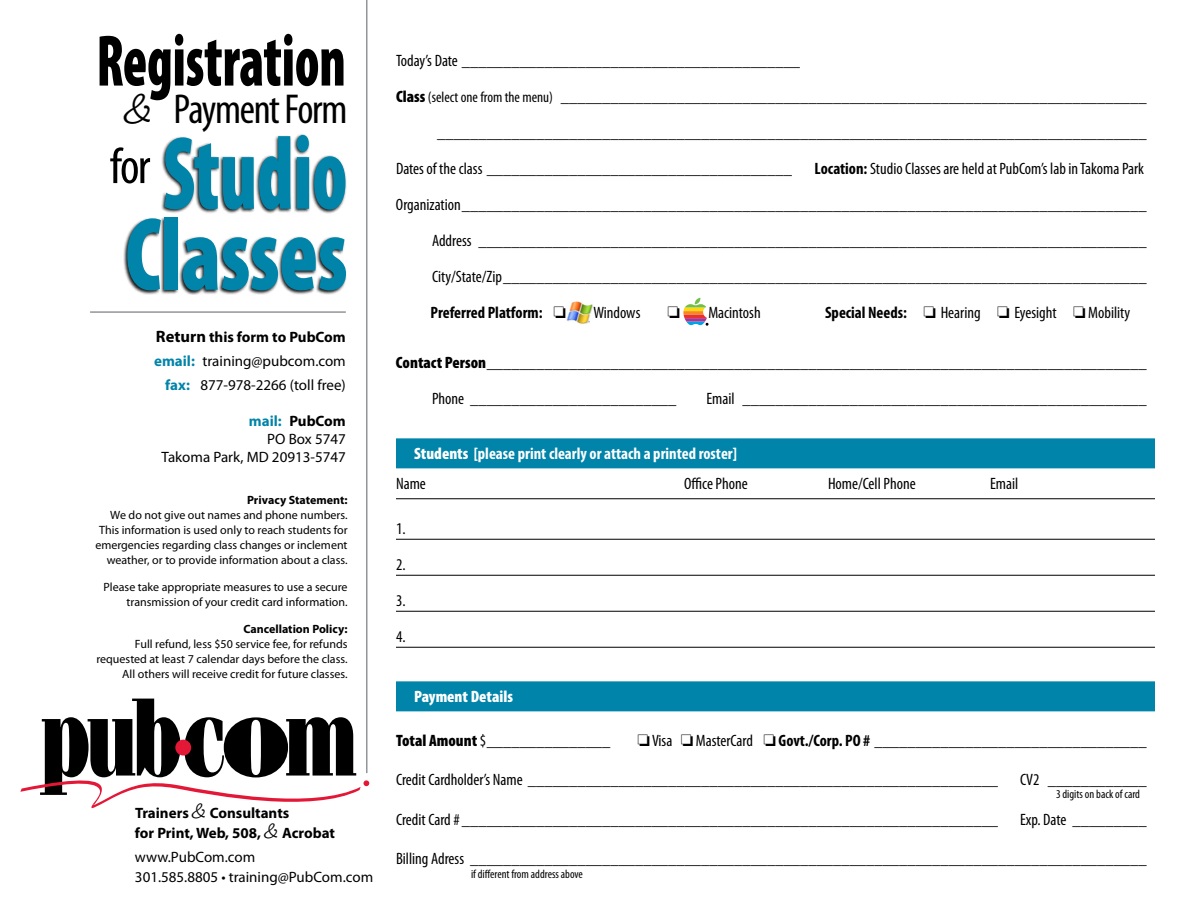
<style>
.page{position:relative;width:1188px;height:918px;background:#fff}
.page>*{position:absolute;margin:0;border:0;box-sizing:border-box;transform-origin:0 0}
.t1{font:900 condensed 105px/81px "Myriad Pro";letter-spacing:-.005em;color:#0084a9;text-align:center;scale:.75 1}
.t2{font:900 condensed 73.5px "Myriad Pro";letter-spacing:-.005em;color:#000;scale:.75 1}
.t3{font:condensed 51px "Myriad Pro";color:#000}
.t4{font:condensed 42px "Myriad Pro";letter-spacing:-.035em;color:#000}
.Registration_Form{font:condensed 16.5px "Myriad Pro";color:#000}
.Form_Entry__w_rule{font:condensed 16.5px "Myriad Pro";color:#000}
.Registration_Form__C{font:condensed 16.5px "Myriad Pro";color:#000}
.Registration_Form__w{font:condensed 16.5px "Myriad Pro";color:#000}
.Registration_Form_Su{font:700 condensed 16.5px "Myriad Pro";color:#fff}
.Body_Text{font:condensed 16.5px "Myriad Pro";color:#000}
.Body_Text-2{font:700 condensed 16.5px "Myriad Pro";color:#000}
.Registration_Form_Su-2{font:900 condensed 16.5px "Myriad Pro";color:#fff}
.Course_Subject{font:15px/24px "Myriad Pro";color:#000;text-align:right}
.Course_Subject-2{font:700 15px/19.5px "Myriad Pro";color:#000}
.Body_Text_FL{font:12px/15px "Myriad Pro";color:#000;text-align:right}
.Registration_Form-2{font:condensed 12px "Myriad Pro";color:#000}
.Body_Text_FL-2{font:700 12px "Myriad Pro";color:#000}
.s1{font-family:"Zipty Do Std";font-stretch:normal}
.s2{font-weight:700;font-size:16.5px}
.s3{font-weight:700}
.s4{font-weight:700;color:#0084a9}
.s5{font-family:"Zipty Do Std";font-weight:400;font-size:21px}
.s6{font-weight:900}
.s7{font-size:15px}
</style>
<div class="page">
<svg style="left:20px;top:699px;width:349px;height:110px"></svg>
<div style="left:175px;top:740px;width:16px;height:16px;background:#e31837;border-radius:50%"></div>
<div style="left:396px;top:438px;width:759px;height:30px;background:#0084a9"></div>
<hr style="left:396px;top:498px;width:759px;height:1px;background:#000">
<hr style="left:396px;top:539px;width:759px;height:1px;background:#000">
<hr style="left:396px;top:575px;width:759px;height:1px;background:#000">
<hr style="left:396px;top:611px;width:759px;height:1px;background:#000">
<hr style="left:396px;top:647px;width:759px;height:1px;background:#000">
<div style="left:396px;top:681px;width:759px;height:30px;background:#0084a9"></div>
<img style="left:566px;top:301px;width:27px;height:23px">
<hr style="left:366px;top:0;width:2px;height:773px;background:#939598">
<div style="left:123px;top:134px;width:224px;height:161px;background:#000;opacity:.9"></div>
<hr style="left:90px;top:311px;width:256px;height:2px;background:#939598">
<svg style="left:683px;top:298px;width:25px;height:27px"></svg>
<p class="t2" style="left:96px;top:20px;width:334px">Registration</p>
<p class="t1" style="left:125px;top:135px;width:298px">Studio<br>Classes</p>
<p class="t4" style="left:124px;top:84px;width:225px"><span class="s1">&amp;</span> Payment Form</p>
<p class="t3" style="left:110px;top:135px;width:42px">for</p>
<p class="Course_Subject" style="left:154px;top:324px;width:193px"><span class="s2">Return</span> <span class="s3">this form to PubCom </span><span class="s4">email:</span> training@pubcom.com <span class="s4">fax:</span> 877-978-2266 (toll free)</p>
<p class="Course_Subject" style="left:162px;top:411px;width:186px;line-height:18px"><span class="s4">mail:</span> <span class="s3">PubCom<br></span>PO Box 5747<br>Takoma Park, MD 20913-5747</p>
<p class="Body_Text_FL-2" style="left:247px;top:492px;width:102px">Privacy Statement:</p>
<p class="Body_Text_FL" style="left:95px;top:507px;width:254px">We do not give out names and phone numbers.<br>This information is used only to reach students for emergencies regarding class changes or inclement weather, or to provide information about a class.</p>
<p class="Body_Text_FL" style="left:104px;top:579px;width:245px">Please take appropriate measures to use a secure transmission of your credit card information.</p>
<p class="Body_Text_FL-2" style="left:243px;top:621px;width:106px">Cancellation Policy:</p>
<p class="Body_Text_FL" style="left:96px;top:636px;width:253px">Full refund, less $50 service fee, for refunds requested at least 7 calendar days before the class.</p>
<p class="Body_Text_FL" style="left:122px;top:666px;width:227px">All others will receive credit for future classes.</p>
<p class="Course_Subject-2" style="left:135px;top:803px;width:201px">Trainers <span class="s5">&amp;</span> Consultants<br>for Print, Web, 508, <span class="s5">&amp;</span> Acrobat</p>
<p class="Course_Subject" style="left:135px;top:847px;width:240px;line-height:19.5px;text-align:left">www.PubCom.com<br>301.585.8805 • training@PubCom.com</p>
<p class="Registration_Form" style="left:396px;top:51px;width:406px">Today’s Date _________________________________________</p>
<p class="Form_Entry__w_rule" style="left:396px;top:87px;width:752px"><span class="s6">Class</span> <span class="s7">(select one from the menu)</span> _______________________________________________________________________</p>
<p class="Form_Entry__w_rule" style="left:437px;top:123px;width:711px">______________________________________________________________________________________</p>
<p class="Registration_Form__w" style="left:396px;top:159px;width:397px">Dates of the class _____________________________________</p>
<p class="Registration_Form__w" style="left:814px;top:159px;width:331px"><span class="s3">Location:</span> Studio Classes are held at PubCom’s lab in Takoma Park</p>
<p class="Registration_Form" style="left:396px;top:195px;width:752px">Organization___________________________________________________________________________________</p>
<p class="Form_Entry__w_rule" style="left:432px;top:231px;width:716px">Address _________________________________________________________________________________</p>
<p class="Form_Entry__w_rule" style="left:432px;top:267px;width:716px">City/State/Zip______________________________________________________________________________</p>
<p class="Body_Text-2" style="left:430px;top:303px;width:114px">Preferred Platform:</p>
<p class="Body_Text" style="left:593px;top:303px;width:48px">Windows</p>
<p class="Body_Text" style="left:708px;top:303px;width:54px">Macintosh</p>
<p class="Body_Text-2" style="left:825px;top:303px;width:84px">Special Needs:</p>
<p class="Body_Text" style="left:941px;top:303px;width:41px">Hearing</p>
<p class="Body_Text" style="left:1014px;top:303px;width:44px">Eyesight</p>
<p class="Body_Text" style="left:1088px;top:303px;width:44px">Mobility</p>
<p class="Registration_Form" style="left:396px;top:352px;width:752px"><span class="s6">Contact Person</span>________________________________________________________________________________</p>
<p class="Registration_Form" style="left:432px;top:388px;width:246px">Phone _________________________</p>
<p class="Registration_Form" style="left:707px;top:388px;width:442px">Email _________________________________________________</p>
<p class="Registration_Form_Su" style="left:414px;top:444px;width:325px"><span class="s6">Students</span> [please print clearly or attach a printed roster]</p>
<p class="Registration_Form" style="left:396px;top:474px;width:31px">Name</p>
<p class="Registration_Form" style="left:684px;top:474px;width:65px">Office Phone</p>
<p class="Registration_Form" style="left:828px;top:474px;width:89px">Home/Cell Phone</p>
<p class="Registration_Form" style="left:990px;top:474px;width:30px">Email</p>
<p class="Registration_Form__w" style="left:396px;top:519px;width:11px">1.</p>
<p class="Registration_Form__w" style="left:396px;top:555px;width:11px">2.</p>
<p class="Registration_Form__w" style="left:396px;top:591px;width:11px">3.</p>
<p class="Registration_Form__w" style="left:396px;top:627px;width:11px">4.</p>
<p class="Registration_Form_Su-2" style="left:414px;top:688px;width:100px">Payment Details</p>
<p class="Registration_Form" style="left:396px;top:730px;width:216px"><span class="s6">Total Amount</span> $_______________</p>
<p class="Registration_Form" style="left:652px;top:730px;width:22px">Visa</p>
<p class="Registration_Form" style="left:696px;top:730px;width:59px">MasterCard</p>
<p class="Registration_Form" style="left:779px;top:730px;width:370px"><span class="s3">Govt./Corp. PO #</span> _________________________________</p>
<p class="Registration_Form__C" style="left:396px;top:769px;width:604px">Credit Cardholder’s Name _________________________________________________________</p>
<p class="Registration_Form__C" style="left:1020px;top:769px;width:128px">CV2 ____________</p>
<p class="Registration_Form-2" style="left:1056px;top:787px;width:85px">3 digits on back of card</p>
<p class="Registration_Form__C" style="left:396px;top:810px;width:604px">Credit Card # _________________________________________________________________</p>
<p class="Registration_Form__C" style="left:1020px;top:810px;width:128px">Exp. Date _________</p>
<p class="Registration_Form" style="left:396px;top:849px;width:752px">Billing Adress __________________________________________________________________________________</p>
<p class="Registration_Form-2" style="left:471px;top:867px;width:113px">if different from address above</p>
</div>
